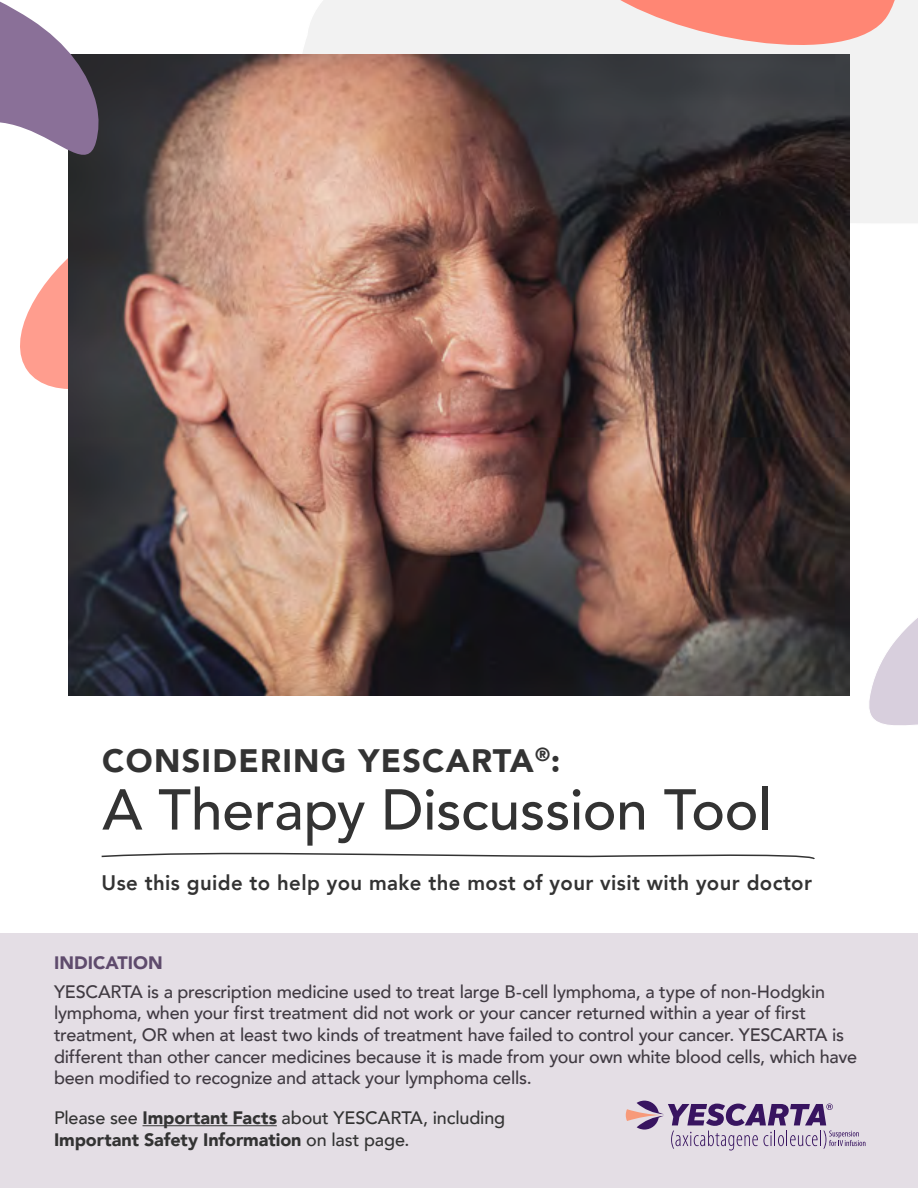
<style>
.page{position:relative;width:918px;height:1188px;background:#fff}
.page>*{position:absolute;margin:0;border:0;box-sizing:border-box;transform-origin:0 0}
.t1{font:500 57px "Avenir";letter-spacing:-.01em;color:#333}
.t2{font:900 32.4px "Avenir";letter-spacing:.04em;color:#333}
.t3{font:800 21px "Avenir";letter-spacing:.02em;color:#333}
.t4{font:500 18px/21.6px "Avenir";letter-spacing:-.015em;color:#333}
.t5{font:900 18px "Avenir";color:#5a4969}
.s1{font-weight:900}
</style>
<div class="page">
<div style="left:0;top:933px;width:918px;height:255px;background:#e4dee5"></div>
<hr style="left:143px;top:1125px;width:134px;height:1px;background:#333">
<svg style="left:869px;top:618px;width:49px;height:108px"></svg>
<div style="left:303px;top:0;width:615px;height:223px;background:#f2f2f2"></div>
<svg style="left:20px;top:258px;width:48px;height:131px;fill:#ff9d8e"></svg>
<img style="left:68px;top:54px;width:782px;height:642px">
<svg style="left:0;top:1px;width:99px;height:205px"></svg>
<svg style="left:597px;top:0;width:311px;height:71px"></svg>
<svg style="left:101px;top:852px;width:714px;height:8px"></svg>
<svg style="left:626px;top:1101px;width:239px;height:49px"></svg>
<h1 class="t2" style="left:102px;top:733px;width:460px">CONSIDERING YESCARTA<sup>®</sup>:</h1>
<h1 class="t1" style="left:102px;top:760px;width:671px">A Therapy Discussion Tool</h1>
<p class="t3" style="left:102px;top:866px;width:712px">Use this guide to help you make the most of your visit with your doctor</p>
<h2 class="t5" style="left:54px;top:947px;width:110px">INDICATION</h2>
<p class="t4" style="left:54px;top:980px;width:805px">YESCARTA is a prescription medicine used to treat large B-cell lymphoma, a type of non-Hodgkin lymphoma, when your first treatment did not work or your cancer returned within a year of first treatment, OR when at least two kinds of treatment have failed to control your cancer. YESCARTA is different than other cancer medicines because it is made from your own white blood cells, which have been modified to recognize and attack your lymphoma cells.</p>
<p class="t4" style="left:54px;top:1106px;width:453px">Please see <span class="s1">Important Facts</span> about YESCARTA, including<br><span class="s1">Important Safety Information</span> on last page.</p>
</div>
